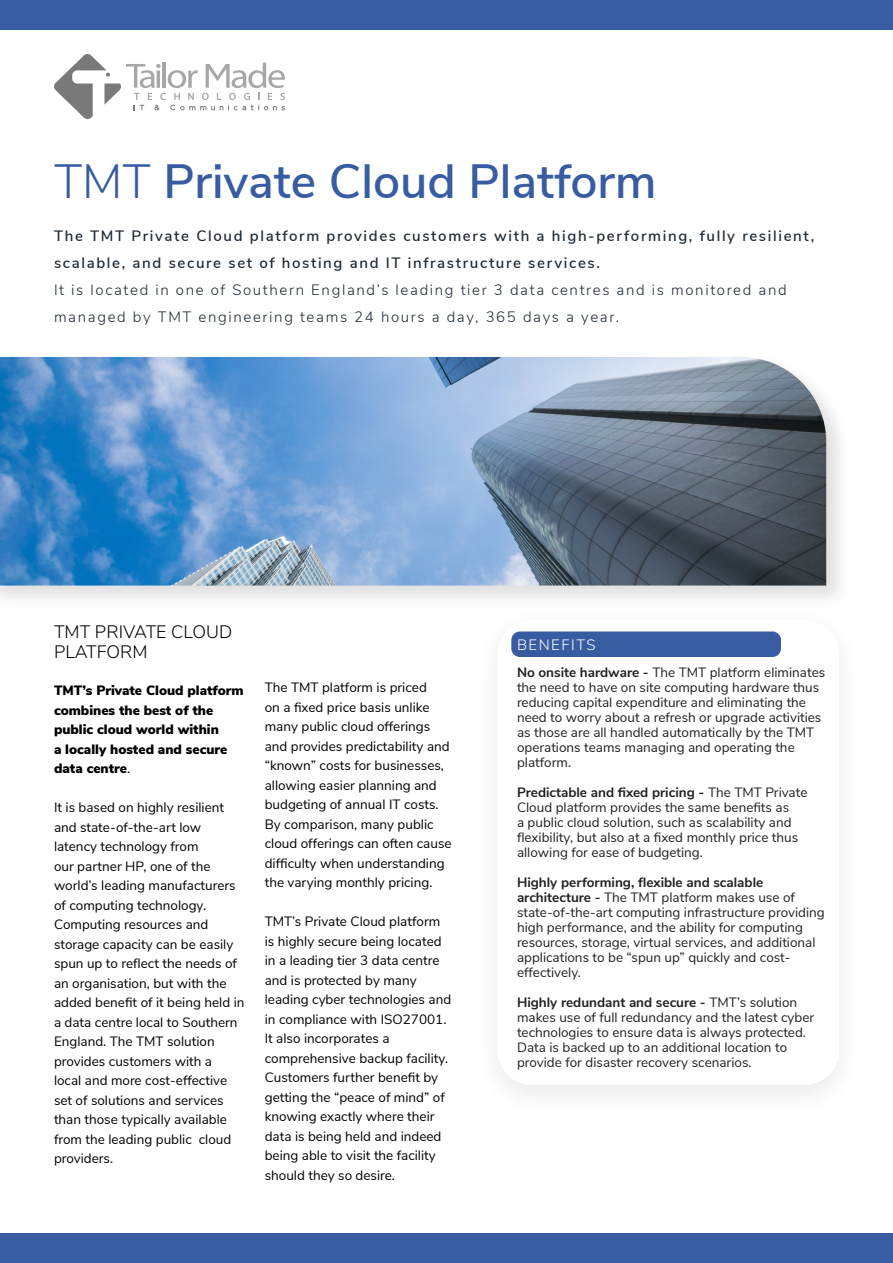
<style>
.page{position:relative;width:893px;height:1263px;background:#fff}
.page>*{position:absolute;margin:0;border:0;box-sizing:border-box;transform-origin:0 0}
.t1{font:600 48px "Nunito Sans";color:#385ca2}
.Intro_Text_1{font:300 18px/19.5px "Nunito Sans";color:#000}
.Intro_Text_1-2{font:600 15px/27px "Nunito Sans";letter-spacing:.11em;color:#1f2b38}
.Intro_Text_1-3{font:300 15px/27px "Nunito Sans";letter-spacing:.11em;color:#1f2b38}
.Subtitle_1{font:300 15px "Nunito Sans";letter-spacing:.1em;color:#fff}
.body-2{font:13.5px/19.5px "Nunito Sans";color:#000}
.body-1{font:13.5px/15px "Nunito Sans";color:#231f20}
.body-2-2{font:900 13.5px/19.5px "Nunito Sans";color:#000}
.s1{font-weight:300}
.s2{font-weight:400}
.s3{font-weight:700}
</style>
<div class="page">
<div style="left:0;top:353px;width:851px;height:257px;background:#231f20;opacity:.14"></div>
<img style="left:0;top:357px;width:826px;height:228px">
<div style="left:474px;top:605px;width:389px;height:512px;background:#fff"></div>
<div style="left:511px;top:631px;width:270px;height:26px;background:#385ca2;border-radius:9px"></div>
<div style="left:0;top:0;width:893px;height:30px;background:#385ca2"></div>
<div style="left:0;top:1233px;width:893px;height:30px;background:#385ca2"></div>
<svg style="left:54px;top:54px;width:231px;height:65px"></svg>
<p class="t1" style="left:54px;top:146px;width:604px"><span class="s1">TMT</span> Private Cloud Platform</p>
<p class="Intro_Text_1-2" style="left:54px;top:221px;width:762px">The TMT Private Cloud platform provides customers with a high-performing, fully resilient, scalable, and secure set of hosting and IT infrastructure services.</p>
<p class="Intro_Text_1-3" style="left:54px;top:275px;width:734px">It is located in one of Southern England’s leading tier 3 data centres and is monitored and managed by TMT engineering teams 24 hours a day, 365 days a year.</p>
<p class="Intro_Text_1" style="left:54px;top:621px;width:180px">TMT PRIVATE CLOUD<br>PLATFORM</p>
<p class="body-2-2" style="left:54px;top:680px;width:191px">TMT’s Private Cloud platform combines the best of the public cloud world within<br>a locally hosted and secure data centre<span class="s2">.</span></p>
<p class="body-2" style="left:54px;top:797px;width:192px">It is based on highly resilient and state-of-the-art low latency technology from<br>our partner HP, one of the world’s leading manufacturers of computing technology.<br>Computing resources and storage capacity can be easily spun up to reflect the needs of an organisation, but with the added benefit of it being held in a data centre local to Southern<br>England. The TMT solution provides customers with a<br>local and more cost-effective set of solutions and services than those typically available from the leading public cloud providers.</p>
<p class="body-2" style="left:265px;top:677px;width:188px">The TMT platform is priced<br>on a fixed price basis unlike many public cloud offerings and provides predictability and “known” costs for businesses, allowing easier planning and budgeting of annual IT costs.<br>By comparison, many public cloud offerings can often cause difficulty when understanding the varying monthly pricing.</p>
<p class="body-2" style="left:265px;top:911px;width:188px">TMT’s Private Cloud platform is highly secure being located in a leading tier 3 data centre and is protected by many leading cyber technologies and in compliance with ISO27001.<br>It also incorporates a comprehensive backup facility.<br>Customers further benefit by getting the “peace of mind” of knowing exactly where their data is being held and indeed being able to visit the facility should they so desire.</p>
<p class="Subtitle_1" style="left:517px;top:633px;width:80px">BENEFITS</p>
<p class="body-1" style="left:517px;top:664px;width:310px"><span class="s3">No onsite hardware -</span> The TMT platform eliminates the need to have on site computing hardware thus reducing capital expenditure and eliminating the need to worry about a refresh or upgrade activities as those are all handled automatically by the TMT operations teams managing and operating the platform.</p>
<p class="body-1" style="left:517px;top:784px;width:292px"><span class="s3">Predictable and fixed pricing -</span> The TMT Private Cloud platform provides the same benefits as<br>a public cloud solution, such as scalability and flexibility, but also at a fixed monthly price thus allowing for ease of budgeting.</p>
<p class="body-1" style="left:517px;top:874px;width:309px"><span class="s3">Highly performing, flexible and scalable architecture -</span> The TMT platform makes use of state-of-the-art computing infrastructure providing high performance, and the ability for computing resources, storage, virtual services, and additional applications to be “spun up” quickly and cost&shy;effectively.</p>
<p class="body-1" style="left:517px;top:994px;width:299px"><span class="s3">Highly redundant and secure -</span> TMT’s solution makes use of full redundancy and the latest cyber technologies to ensure data is always protected.<br>Data is backed up to an additional location to provide for disaster recovery scenarios.</p>
</div>
